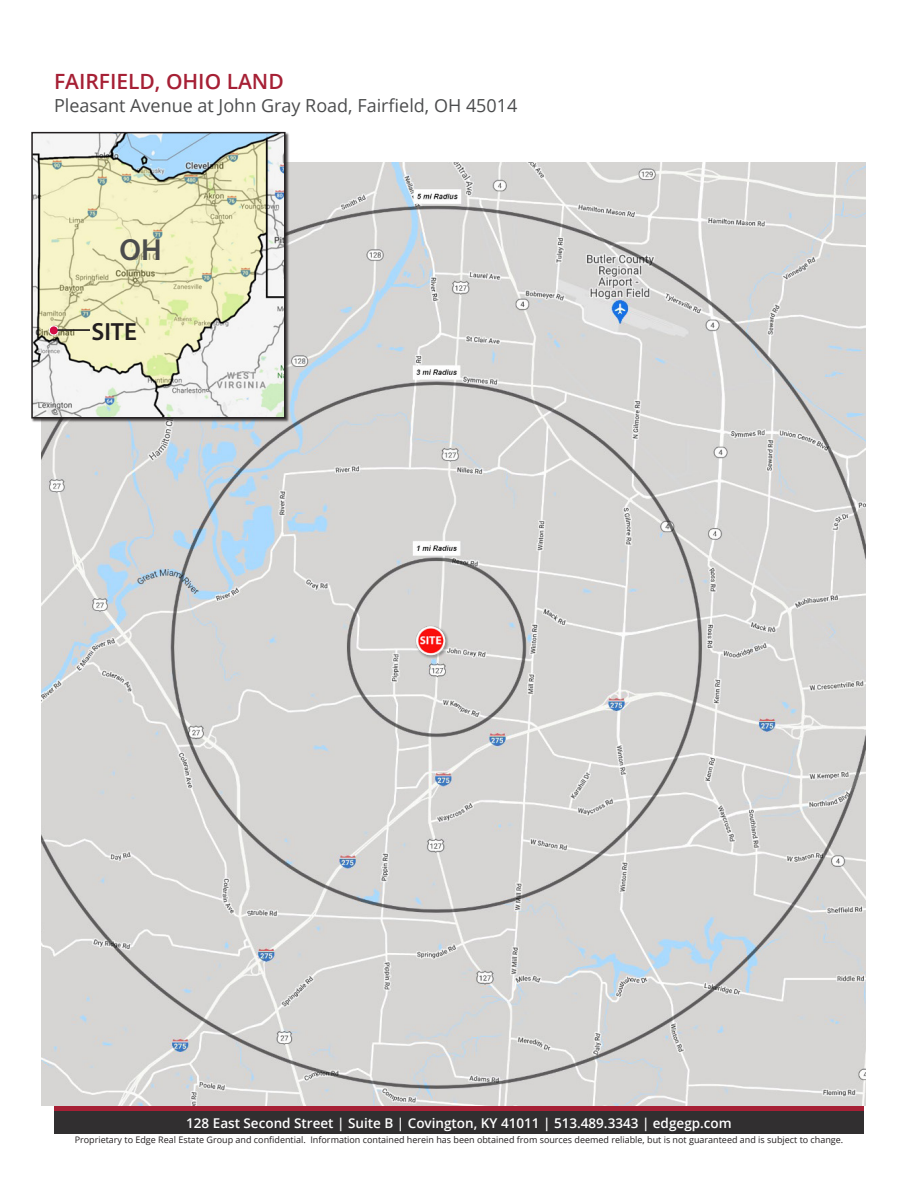
<style>
.page{position:relative;width:918px;height:1188px;background:#fff}
.page>*{position:absolute;margin:0;border:0;box-sizing:border-box;transform-origin:0 0}
.t1{font:600 30.6px "Myriad Pro";color:#4b4c4d}
.t2{font:600 24.9px "Myriad Pro";color:#231f20}
.t3{font:600 21px "Open Sans";color:#a62035}
.t4{font:18px "Open Sans";color:#4b4c4d}
.t5{font:600 13.5px "Open Sans";color:#fff}
.t6{font:9px "Open Sans";color:#231f20}
</style>
<div class="page">
<div style="left:54px;top:1105px;width:810px;height:6px;background:#a62035"></div>
<div style="left:54px;top:1111px;width:810px;height:23px;background:#312f30"></div>
<img style="left:42px;top:162px;width:824px;height:943px">
<div style="left:31px;top:132px;width:259px;height:291px;background:#231f20;opacity:.75"></div>
<img style="left:34px;top:135px;width:249px;height:281px">
<div style="left:31px;top:132px;width:255px;height:287px;border:2px solid #231f20"></div>
<div style="left:49px;top:326px;width:9px;height:9px;background:#d20d44;border-radius:50%"></div>
<div style="left:49px;top:325px;width:10px;height:10px;border:1px solid #fff;border-radius:50%"></div>
<hr style="left:57px;top:329px;width:33px;height:2px;background:#231f20">
<img style="left:414px;top:624px;width:37px;height:36px;border-radius:18px">
<p class="t3" style="left:54px;top:67px;width:231px">FAIRFIELD, OHIO LAND</p>
<p class="t4" style="left:54px;top:93px;width:465px">Pleasant Avenue at John Gray Road, Fairfield, OH 45014</p>
<p class="t1" style="left:120px;top:231px;width:44px">OH</p>
<p class="t2" style="left:91px;top:316px;width:47px">SITE</p>
<h3 class="t5" style="left:186px;top:1113px;width:547px">128 East Second Street | Suite B | Covington, KY 41011 | 513.489.3343 | edgegp.com</h3>
<p class="t6" style="left:75px;top:1134px;width:770px">Proprietary to Edge Real Estate Group and confidential. Information contained herein has been obtained from sources deemed reliable, but is not guaranteed and is subject to change.</p>
</div>
